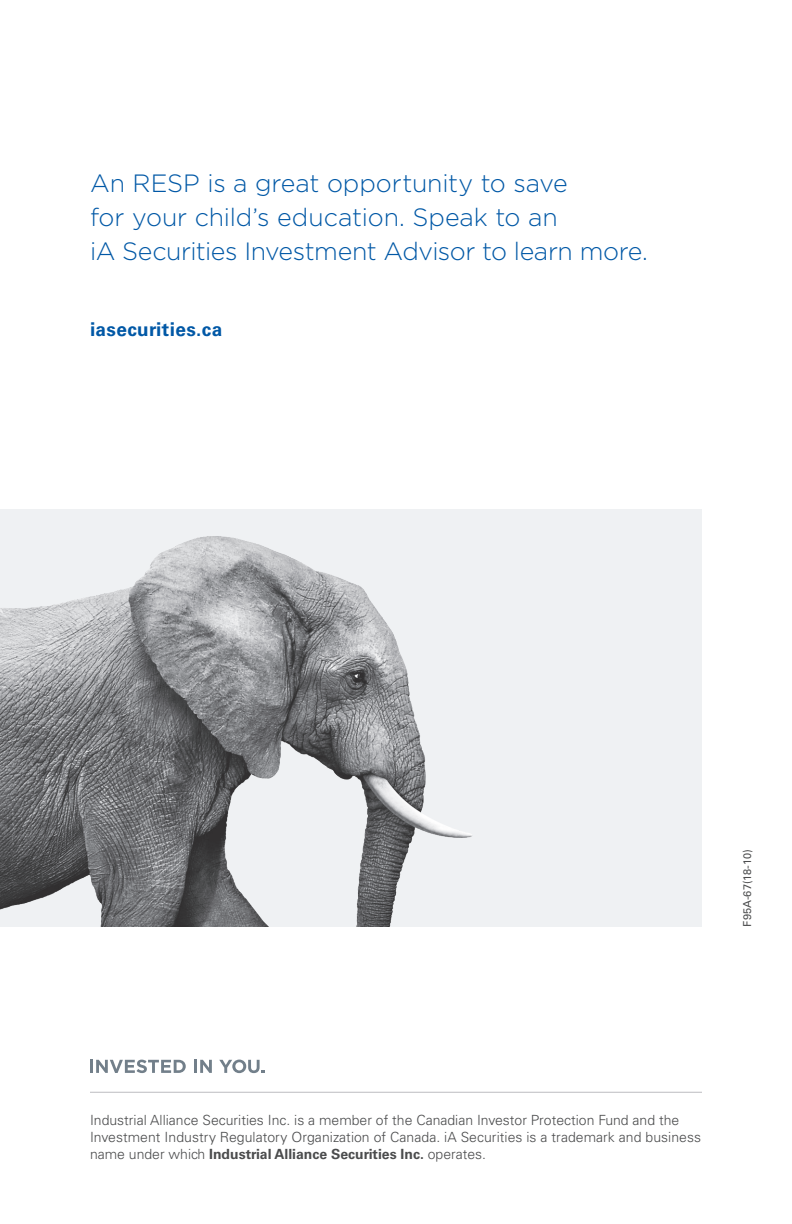
<style>
.page{position:relative;width:792px;height:1224px;background:#fff}
.page>*{position:absolute;margin:0;border:0;box-sizing:border-box;transform-origin:0 0}
.t1{font:300 25px/34px "Gotham";letter-spacing:-.015em;color:#0158a6}
.t2{font:700 19px "Univers";letter-spacing:.02em;color:#0158a6}
.t3{font:300 14px/17px "Univers";color:#4b4c4d}
.t4{font:11px "Univers";color:#4b4c4d}
.s1{font-weight:700}
</style>
<div class="page">
<svg style="left:90px;top:1060px;width:96px;height:13px"></svg>
<svg style="left:194px;top:1060px;width:18px;height:13px"></svg>
<svg style="left:219px;top:1060px;width:46px;height:13px"></svg>
<hr style="left:90px;top:1092px;width:612px;height:1px;background:#bcbdc0">
<img style="left:0;top:509px;width:702px;height:418px">
<h1 class="t1" style="left:90px;top:166px;width:560px">An RESP is a great opportunity to save<br>for your child’s education. Speak to an<br>iA Securities Investment Advisor to learn more.</h1>
<h2 class="t2" style="left:90px;top:319px;width:134px">iasecurities.ca</h2>
<p class="t4" style="left:741px;top:927px;width:78px;rotate:-90deg">F95A-67(18-10)</p>
<p class="t3" style="left:90px;top:1112px;width:613px">Industrial Alliance Securities Inc. is a member of the Canadian Investor Protection Fund and the<br>Investment Industry Regulatory Organization of Canada. iA Securities is a trademark and business name under which <span class="s1">Industrial Alliance Securities Inc.</span> operates.</p>
</div>
